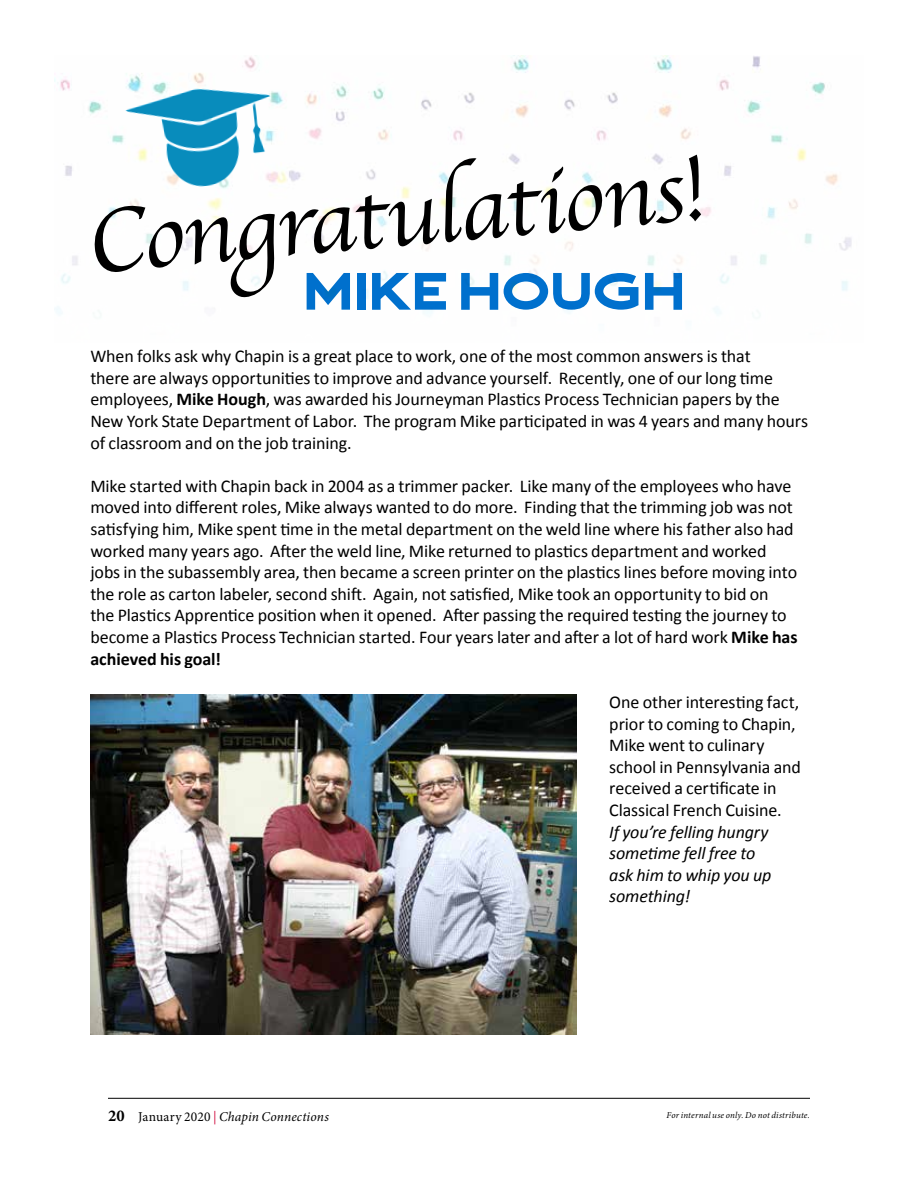
<style>
.page{position:relative;width:918px;height:1188px;background:#fff}
.page>*{position:absolute;margin:0;border:0;box-sizing:border-box;transform-origin:0 0}
.t1{font:93px "Apple Chancery";color:#000}
.t2{font:52.5px "Crafter";letter-spacing:.02em;color:#0071ce}
.t3{font:18px/21.6px "Calibri";letter-spacing:-.005em;color:#000}
.t4{font:italic 18px/21.6px "Calibri";letter-spacing:-.01em;color:#000}
.t5{font:italic 13.5px "Minion Pro";letter-spacing:.01em;color:#000}
.t6{font:italic 9px "Minion Pro";letter-spacing:.02em;color:#000}
.s1{font-weight:700}
.s2{font-weight:700;font-style:normal;font-size:16.5px}
.s3{font-style:normal}
.s4{font-style:normal;color:#d31245}
</style>
<div class="page">
<img style="left:54px;top:55px;width:798px;height:1044px">
<svg style="left:119px;top:56px;width:172px;height:140px"></svg>
<img style="left:90px;top:694px;width:486px;height:341px">
<h1 class="t1" style="left:81px;top:169px;width:621px;rotate:-5deg">Congratulations!</h1>
<h2 class="t2" style="left:305px;top:262px;width:381px">MIKE HOUGH</h2>
<p class="t3" style="left:90px;top:345px;width:719px">When folks ask why Chapin is a great place to work, one of the most common answers is that<br>there are always opportunities to improve and advance yourself. Recently, one of our long time employees, <span class="s1">Mike Hough</span>, was awarded his Journeyman Plastics Process Technician papers by the New York State Department of Labor. The program Mike participated in was 4 years and many hours of classroom and on the job training.</p>
<p class="t3" style="left:90px;top:475px;width:709px">Mike started with Chapin back in 2004 as a trimmer packer. Like many of the employees who have moved into different roles, Mike always wanted to do more. Finding that the trimming job was not satisfying him, Mike spent time in the metal department on the weld line where his father also had worked many years ago. After the weld line, Mike returned to plastics department and worked jobs in the subassembly area, then became a screen printer on the plastics lines before moving into the role as carton labeler, second shift. Again, not satisfied, Mike took an opportunity to bid on<br>the Plastics Apprentice position when it opened. After passing the required testing the journey to become a Plastics Process Technician started. Four years later and after a lot of hard work <span class="s1">Mike has achieved his goal!</span></p>
<p class="t3" style="left:609px;top:691px;width:193px">One other interesting fact, prior to coming to Chapin,<br>Mike went to culinary school in Pennsylvania and received a certificate in<br>Classical French Cuisine.</p>
<p class="t4" style="left:609px;top:820px;width:164px">If you’re felling hungry sometime fell free to ask him to whip you up something!</p>
<p class="t5" style="left:108px;top:1107px;width:222px"><span class="s2">20</span> <span class="s3">January 2020</span> <span class="s4">|</span> Chapin Connections</p>
<p class="t6" style="left:667px;top:1109px;width:145px">For internal use only. Do not distribute.</p>
</div>
